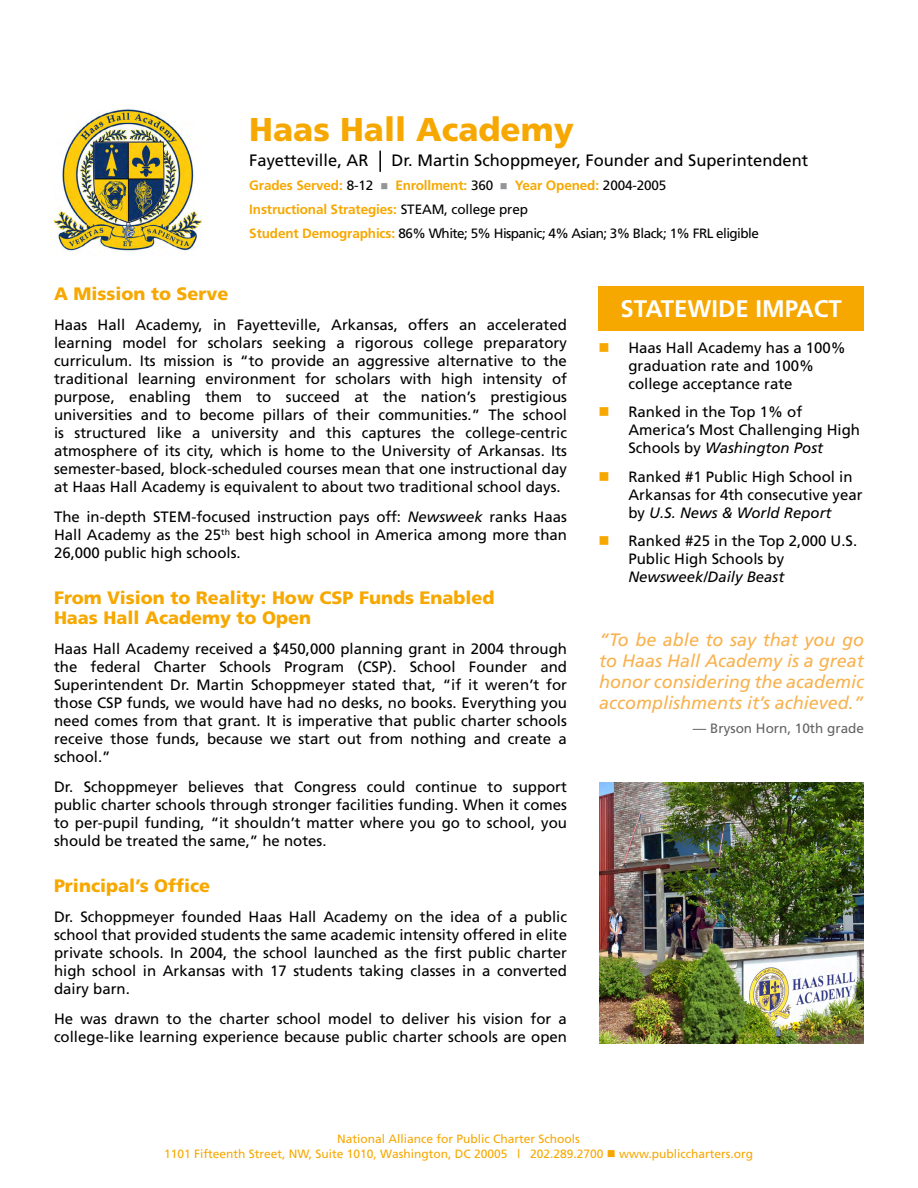
<style>
.page{position:relative;width:918px;height:1188px;background:#fff}
.page>*{position:absolute;margin:0;border:0;box-sizing:border-box;transform-origin:0 0}
.t1{font:900 33px "Frutiger";color:#f7a800}
.t2{font:700 24px "Frutiger";color:#fff}
.t3{font:italic 18px/21px "Frutiger";color:#f8b24f;text-align:justify}
.t4{font:900 18px/19.5px "Frutiger";color:#f7a800}
.t5{font:16.5px "Frutiger";color:#000}
.t6{font:15px/18px "Frutiger";color:#000;text-align:justify}
.t7{font:italic 15px "Frutiger";color:#000}
.t8{font:13.5px/24px "Frutiger";letter-spacing:-.04em;color:#000}
.t9{font:13.5px "Frutiger";color:#636466}
.t10{font:12px/14.4px "Frutiger";color:#f7a800;text-align:center}
.s1{font-weight:700;color:#f7a800}
.s2{color:#939598}
.s3{font-style:italic}
</style>
<div class="page">
<div style="left:598px;top:286px;width:266px;height:45px;background:#f7a800"></div>
<hr style="left:379px;top:151px;width:2px;height:21px;background:#000">
<img style="left:54px;top:109px;width:147px;height:142px">
<img style="left:599px;top:782px;width:265px;height:261px">
<h1 class="t1" style="left:249px;top:109px;width:326px">Haas Hall Academy</h1>
<p class="t5" style="left:249px;top:151px;width:121px">Fayetteville, AR</p>
<p class="t5" style="left:391px;top:151px;width:418px">Dr. Martin Schoppmeyer, Founder and Superintendent</p>
<p class="t8" style="left:249px;top:173px;width:511px"><span class="s1">Grades Served:</span> 8-12 <span class="s2">■</span> <span class="s1">Enrollment:</span> 360 <span class="s2">■</span> <span class="s1">Year Opened:</span> 2004-2005<br><span class="s1">Instructional Strategies:</span> STEAM, college prep<br><span class="s1">Student Demographics:</span> 86% White; 5% Hispanic; 4% Asian; 3% Black; 1% FRL eligible</p>
<p class="t4" style="left:54px;top:284px;width:176px">A Mission to Serve</p>
<p class="t6" style="left:54px;top:316px;width:515px">Haas Hall Academy, in Fayetteville, Arkansas, offers an accelerated learning model for scholars seeking a rigorous college preparatory curriculum. Its mission is “to provide an aggressive alternative to the traditional learning environment for scholars with high intensity of purpose, enabling them to succeed at the nation’s prestigious universities and to become pillars of their communities.” The school is structured like a university and this captures the college-centric atmosphere of its city, which is home to the University of Arkansas. Its semester-based, block-scheduled courses mean that one instructional day at Haas Hall Academy is equivalent to about two traditional school days.</p>
<p class="t6" style="left:54px;top:508px;width:515px">The in-depth STEM-focused instruction pays off: <span class="s3">Newsweek</span> ranks Haas Hall Academy as the 25<sup>th</sup> best high school in America among more than 26,000 public high schools.</p>
<p class="t4" style="left:54px;top:588px;width:442px">From Vision to Reality: How CSP Funds Enabled<br>Haas Hall Academy to Open</p>
<p class="t6" style="left:54px;top:640px;width:515px">Haas Hall Academy received a $450,000 planning grant in 2004 through the federal Charter Schools Program (CSP). School Founder and Superintendent Dr. Martin Schoppmeyer stated that, “if it weren’t for those CSP funds, we would have had no desks, no books. Everything you need comes from that grant. It is imperative that public charter schools receive those funds, because we start out from nothing and create a school.”</p>
<p class="t6" style="left:54px;top:778px;width:515px">Dr. Schoppmeyer believes that Congress could continue to support public charter schools through stronger facilities funding. When it comes to per-pupil funding, “it shouldn’t matter where you go to school, you should be treated the same,” he notes.</p>
<p class="t4" style="left:54px;top:876px;width:158px">Principal’s Office</p>
<p class="t6" style="left:54px;top:908px;width:515px">Dr. Schoppmeyer founded Haas Hall Academy on the idea of a public school that provided students the same academic intensity offered in elite private schools. In 2004, the school launched as the first public charter high school in Arkansas with 17 students taking classes in a converted dairy barn.</p>
<p class="t6" style="left:54px;top:1010px;width:515px">He was drawn to the charter school model to deliver his vision for a college-like learning experience because public charter schools are open</p>
<h2 class="t2" style="left:621px;top:295px;width:223px">STATEWIDE IMPACT</h2>
<p class="t6" style="left:628px;top:339px;width:219px;text-align:left">Haas Hall Academy has a 100% graduation rate and 100% college acceptance rate</p>
<p class="t6" style="left:628px;top:403px;width:233px;text-align:left">Ranked in the Top 1% of<br>America’s Most Challenging High<br>Schools by <span class="s3">Washington Post</span></p>
<p class="t6" style="left:628px;top:468px;width:236px;text-align:left">Ranked #1 Public High School in<br>Arkansas for 4th consecutive year by <span class="s3">U.S. News &amp; World Report</span></p>
<p class="t6" style="left:628px;top:532px;width:230px">Ranked #25 in the Top 2,000 U.S.<br>Public High Schools by</p>
<p class="t7" style="left:628px;top:569px;width:157px">Newsweek/Daily Beast</p>
<p class="t3" style="left:599px;top:629px;width:266px">“To be able to say that you go to Haas Hall Academy is a great honor considering the academic accomplishments it’s achieved.”</p>
<p class="t9" style="left:693px;top:720px;width:173px">— Bryson Horn, 10th grade</p>
<p class="t10" style="left:164px;top:1132px;width:590px">National Alliance for Public Charter Schools<br>1101 Fifteenth Street, NW, Suite 1010, Washington, DC 20005 | 202.289.2700 ■ www.publiccharters.org</p>
</div>
